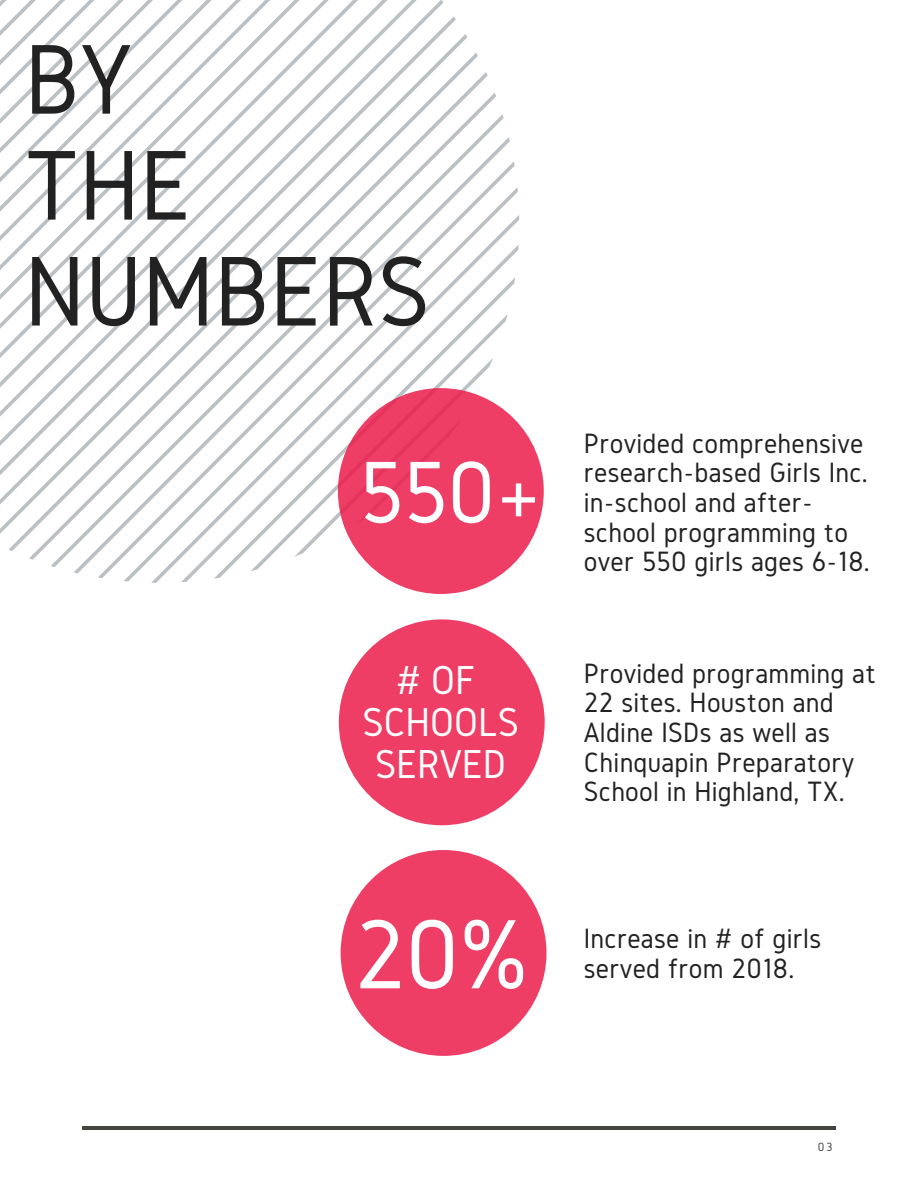
<style>
.page{position:relative;width:918px;height:1188px;background:#fff}
.page>*{position:absolute;margin:0;border:0;box-sizing:border-box;transform-origin:0 0}
.t1{font:102.9px/105.9px "Gidole";color:#222}
.t2{font:102.15px "Gidole";color:#fff}
.t3{font:91.35px "Gidole";color:#fff}
.t4{font:42px/42.3px "Gidole";letter-spacing:-.01em;color:#fff;text-align:center}
.t5{font:29.1px/29.5px "Gidole";letter-spacing:.01em;color:#222}
.t6{font:12.45px "Gidole";color:#444440}
</style>
<div class="page">
<svg style="left:0;top:0;width:443px;height:16px"></svg>
<svg style="left:0;top:16px;width:456px;height:18px"></svg>
<svg style="left:0;top:34px;width:467px;height:19px"></svg>
<svg style="left:0;top:53px;width:478px;height:481px"></svg>
<svg style="left:9px;top:72px;width:479px;height:479px"></svg>
<svg style="left:29px;top:93px;width:467px;height:467px"></svg>
<svg style="left:51px;top:114px;width:453px;height:453px"></svg>
<svg style="left:74px;top:137px;width:436px;height:436px"></svg>
<svg style="left:98px;top:161px;width:417px;height:417px"></svg>
<svg style="left:124px;top:187px;width:394px;height:394px"></svg>
<svg style="left:151px;top:215px;width:368px;height:368px"></svg>
<svg style="left:181px;top:245px;width:338px;height:337px"></svg>
<svg style="left:214px;top:277px;width:301px;height:302px"></svg>
<svg style="left:250px;top:314px;width:258px;height:257px"></svg>
<svg style="left:294px;top:358px;width:199px;height:199px"></svg>
<div style="left:338px;top:388px;width:206px;height:206px;background:#ef3e66;border-radius:50%"></div>
<div style="left:339px;top:619px;width:206px;height:206px;background:#ef3e66;border-radius:50%"></div>
<div style="left:341px;top:850px;width:205px;height:206px;background:#ef3e66;border-radius:50%"></div>
<hr style="left:82px;top:1126px;width:754px;height:3px;background:#444440">
<h1 class="t1" style="left:24px;top:25px;width:407px">BY<br>THE<br>NUMBERS</h1>
<h3 class="t3" style="left:359px;top:442px;width:185px">550+</h3>
<h3 class="t4" style="left:362px;top:658px;width:158px"># OF<br>SCHOOLS<br>SERVED</h3>
<h2 class="t2" style="left:354px;top:898px;width:176px">20%</h2>
<p class="t5" style="left:584px;top:428px;width:287px">Provided comprehensive research-based Girls Inc. in-school and after&shy;school programming to over 550 girls ages 6-18.</p>
<p class="t5" style="left:584px;top:658px;width:293px">Provided programming at<br>22 sites. Houston and<br>Aldine ISDs as well as<br>Chinquapin Preparatory<br>School in Highland, TX.</p>
<p class="t5" style="left:584px;top:924px;width:239px">Increase in # of girls served from 2018.</p>
<p class="t6" style="left:818px;top:1140px;width:16px">03</p>
</div>
